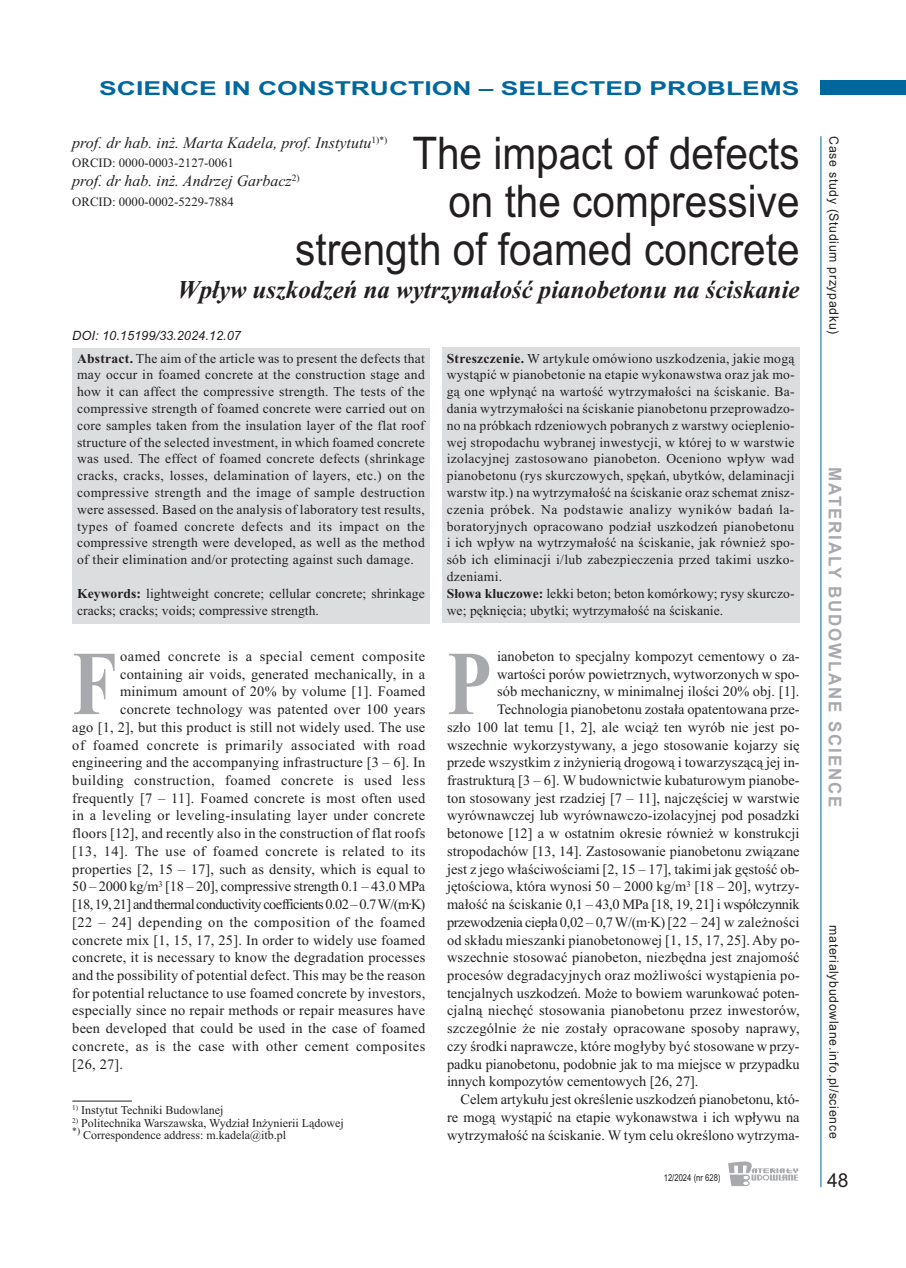
<style>
.page{position:relative;width:906px;height:1268px;background:#fff}
.page>*{position:absolute;margin:0;border:0;box-sizing:border-box;transform-origin:0 0}
.t1{font:700 91.05px "Times New Roman";color:#a8a9ad;scale:.8 1}
.t2{font:45px/48px "Arial";color:#231f20;text-align:right;scale:.9 1}
.t3{font:italic 700 25.65px "Times New Roman";color:#231f20}
.t4{font:700 19.2px "Arial";color:#00679d;scale:1.38 1}
.t5{font:19.2px "Arial";color:#231f20}
.t6{font:700 17.55px "Arial";letter-spacing:.11em;color:#a8a9ad;scale:.96 1}
.t7{font:italic 16.05px "Times New Roman";color:#231f20}
.t8{font:14.4px "Times New Roman";letter-spacing:.01em;color:#231f20}
.t9{font:14.4px "Times New Roman";letter-spacing:.035em;color:#231f20}
.t10{font:14.4px "Times New Roman";letter-spacing:-.025em;color:#231f20}
.t11{font:14.4px "Times New Roman";letter-spacing:-.04em;color:#231f20}
.t12{font:14.4px "Times New Roman";letter-spacing:.03em;color:#231f20}
.t13{font:14.4px "Times New Roman";letter-spacing:-.01em;color:#231f20}
.t14{font:13.65px/16.8px "Times New Roman";letter-spacing:.02em;color:#231f20}
.t15{font:12.75px "Arial";letter-spacing:.055em;color:#231f20;scale:.96 1}
.t16{font:12.75px "Times New Roman";color:#231f20}
.t17{font:italic 12.75px "Arial";color:#231f20}
.t18{font:12px/12.8px "Times New Roman";color:#231f20}
.t19{font:9.6px "Arial";color:#231f20;scale:.8 1}
.s1{font-weight:700}
</style>
<div class="page">
<div style="left:821px;top:81px;width:85px;height:14px;background:#00679d"></div>
<hr style="left:820px;top:136px;width:1px;height:1050px;background:#00679d">
<svg style="left:728px;top:1161px;width:70px;height:24px"></svg>
<hr style="left:72px;top:1100px;width:60px;height:1px;background:#231f20">
<div style="left:72px;top:348px;width:357px;height:275px;background:#dcdddf"></div>
<div style="left:442px;top:347px;width:357px;height:275px;background:#dcdddf"></div>
<h3 class="t4" style="left:99px;top:77px;width:509px">SCIENCE IN CONSTRUCTION – SELECTED PROBLEMS</h3>
<p class="t7" style="left:72px;top:133px;width:317px">prof. dr hab. inż. Marta Kadela, prof. Instytutu<sup>1)*)</sup></p>
<p class="t16" style="left:72px;top:155px;width:163px">ORCID: 0000-0003-2127-0061</p>
<p class="t7" style="left:72px;top:171px;width:229px">prof. dr hab. inż. Andrzej Garbacz<sup>2)</sup></p>
<p class="t16" style="left:72px;top:194px;width:163px">ORCID: 0000-0002-5229-7884</p>
<h2 class="t2" style="left:295px;top:129px;width:562px">The impact of defects<br>on the compressive strength of foamed concrete</h2>
<h3 class="t3" style="left:178px;top:274px;width:623px">Wpływ uszkodzeń na wytrzymałość pianobetonu na ściskanie</h3>
<p class="t17" style="left:72px;top:328px;width:170px">DOI: 10.15199/33.2024.12.07</p>
<p class="t14" style="left:77px;top:349px;width:349px;text-align:justify"><span class="s1">Abstract.</span> The aim of the article was to present the defects that may occur in foamed concrete at the construction stage and how it can affect the compressive strength. The tests of the compressive strength of foamed concrete were carried out on core samples taken from the insulation layer of the flat roof structure of the selected investment, in which foamed concrete was used. The effect of foamed concrete defects (shrinkage cracks, cracks, losses, delamination of layers, etc.) on the compressive strength and the image of sample destruction were assessed. Based on the analysis of laboratory test results, types of foamed concrete defects and its impact on the compressive strength were developed, as well as the method of their elimination and/or protecting against such damage.</p>
<p class="t14" style="left:77px;top:584px;width:349px"><span class="s1">Keywords:</span> lightweight concrete; cellular concrete; shrinkage cracks; cracks; voids; compressive strength.</p>
<h1 class="t1" style="left:72px;top:629px;width:57px">F</h1>
<p class="t9" style="left:120px;top:647px;width:307px">oamed concrete is a special cement composite</p>
<p class="t8" style="left:120px;top:665px;width:307px">containing air voids, generated mechanically, in a</p>
<p class="t8" style="left:120px;top:682px;width:307px">minimum amount of 20% by volume [1]. Foamed</p>
<p class="t8" style="left:120px;top:700px;width:307px">concrete technology was patented over 100 years</p>
<p class="t8" style="left:72px;top:718px;width:354px">ago [1, 2], but this product is still not widely used. The use</p>
<p class="t9" style="left:72px;top:736px;width:354px">of foamed concrete is primarily associated with road</p>
<p class="t8" style="left:72px;top:753px;width:354px">engineering and the accompanying infrastructure [3 – 6]. In</p>
<p class="t9" style="left:72px;top:771px;width:354px">building construction, foamed concrete is used less</p>
<p class="t8" style="left:72px;top:789px;width:354px">frequently [7 – 11]. Foamed concrete is most often used</p>
<p class="t12" style="left:72px;top:806px;width:354px">in a leveling or leveling-insulating layer under concrete</p>
<p class="t8" style="left:72px;top:824px;width:354px">floors [12], and recently also in the construction of flat roofs</p>
<p class="t9" style="left:72px;top:842px;width:354px">[13, 14]. The use of foamed concrete is related to its</p>
<p class="t8" style="left:72px;top:860px;width:354px">properties [2, 15 – 17], such as density, which is equal to</p>
<p class="t13" style="left:72px;top:877px;width:354px">50 – 2000 kg/m<sup>3</sup> [18 – 20], compressive strength 0.1 – 43.0 MPa</p>
<p class="t11" style="left:72px;top:895px;width:354px">[18,19,21] andthermal conductivity coefficients0.02–0.7W/(m·K)</p>
<p class="t9" style="left:72px;top:913px;width:354px">[22 – 24] depending on the composition of the foamed</p>
<p class="t8" style="left:72px;top:930px;width:354px">concrete mix [1, 15, 17, 25]. In order to widely use foamed</p>
<p class="t8" style="left:72px;top:948px;width:354px">concrete, it is necessary to know the degradation processes</p>
<p class="t8" style="left:72px;top:966px;width:354px">and the possibility of potential defect. This may be the reason</p>
<p class="t8" style="left:72px;top:984px;width:354px">for potential reluctance to use foamed concrete by investors,</p>
<p class="t8" style="left:72px;top:1001px;width:354px">especially since no repair methods or repair measures have</p>
<p class="t8" style="left:72px;top:1019px;width:354px">been developed that could be used in the case of foamed</p>
<p class="t9" style="left:72px;top:1037px;width:354px">concrete, as is the case with other cement composites</p>
<p class="t8" style="left:72px;top:1054px;width:52px">[26, 27].</p>
<p class="t18" style="left:72px;top:1102px;width:153px"><sup>1)</sup> Instytut Techniki Budowlanej</p>
<p class="t18" style="left:72px;top:1115px;width:273px"><sup>2)</sup> Politechnika Warszawska, Wydział Inżynierii Lądowej <sup>*)</sup> Correspondence address: m.kadela@itb.pl</p>
<p class="t14" style="left:447px;top:349px;width:349px"><span class="s1">Streszczenie.</span> W artykule omówiono uszkodzenia, jakie mogą wystąpić w pianobetonie na etapie wykonawstwa oraz jak mo&shy;gą one wpłynąć na wartość wytrzymałości na ściskanie. Ba&shy;dania wytrzymałości na ściskanie pianobetonu przeprowadzo&shy;no na próbkach rdzeniowych pobranych z warstwy ocieplenio&shy;wej stropodachu wybranej inwestycji, w której to w warstwie izolacyjnej zastosowano pianobeton. Oceniono wpływ wad pianobetonu (rys skurczowych, spękań, ubytków, delaminacji warstw itp.) na wytrzymałość na ściskanie oraz schemat znisz&shy;czenia próbek. Na podstawie analizy wyników badań la&shy;boratoryjnych opracowano podział uszkodzeń pianobetonu i ich wpływ na wytrzymałość na ściskanie, jak również spo&shy;sób ich eliminacji i/lub zabezpieczenia przed takimi uszko&shy;dzeniami.<br><span class="s1">Słowa kluczowe:</span> lekki beton; beton komórkowy; rysy skurczo&shy;we; pęknięcia; ubytki; wytrzymałość na ściskanie.</p>
<h1 class="t1" style="left:447px;top:629px;width:57px">P</h1>
<p class="t8" style="left:497px;top:647px;width:304px">ianobeton to specjalny kompozyt cementowy o za-</p>
<p class="t8" style="left:497px;top:665px;width:304px">wartości porów powietrznych, wytworzonych w spo-</p>
<p class="t8" style="left:497px;top:682px;width:304px">sób mechaniczny, w minimalnej ilości 20% obj. [1].</p>
<p class="t8" style="left:497px;top:700px;width:304px">Technologia pianobetonu została opatentowana prze-</p>
<p class="t8" style="left:447px;top:718px;width:354px">szło 100 lat temu [1, 2], ale wciąż ten wyrób nie jest po-</p>
<p class="t8" style="left:447px;top:736px;width:354px">wszechnie wykorzystywany, a jego stosowanie kojarzy się</p>
<p class="t8" style="left:447px;top:753px;width:354px">przede wszystkim z inżynierią drogową i towarzyszącą jej in-</p>
<p class="t8" style="left:447px;top:771px;width:354px">frastrukturą [3 – 6]. W budownictwie kubaturowym pianobe-</p>
<p class="t8" style="left:447px;top:789px;width:354px">ton stosowany jest rzadziej [7 – 11], najczęściej w warstwie</p>
<p class="t8" style="left:447px;top:806px;width:354px">wyrównawczej lub wyrównawczo-izolacyjnej pod posadzki</p>
<p class="t8" style="left:447px;top:824px;width:354px">betonowe [12] a w ostatnim okresie również w konstrukcji</p>
<p class="t8" style="left:447px;top:842px;width:354px">stropodachów [13, 14]. Zastosowanie pianobetonu związane</p>
<p class="t8" style="left:447px;top:860px;width:354px">jest z jego właściwościami [2, 15 – 17], takimi jak gęstość ob-</p>
<p class="t8" style="left:447px;top:877px;width:354px">jętościowa, która wynosi 50 – 2000 kg/m<sup>3</sup> [18 – 20], wytrzy-</p>
<p class="t10" style="left:447px;top:895px;width:354px">małość na ściskanie 0,1 – 43,0 MPa [18, 19, 21] i współczynnik</p>
<p class="t10" style="left:447px;top:913px;width:354px">przewodzenia ciepła 0,02 – 0,7 W/(m·K) [22 – 24] w zależności</p>
<p class="t8" style="left:447px;top:930px;width:354px">od składu mieszanki pianobetonowej [1, 15, 17, 25]. Aby po-</p>
<p class="t8" style="left:447px;top:948px;width:354px">wszechnie stosować pianobeton, niezbędna jest znajomość</p>
<p class="t8" style="left:447px;top:966px;width:354px">procesów degradacyjnych oraz możliwości wystąpienia po-</p>
<p class="t8" style="left:447px;top:984px;width:354px">tencjalnych uszkodzeń. Może to bowiem warunkować poten-</p>
<p class="t8" style="left:447px;top:1001px;width:354px">cjalną niechęć stosowania pianobetonu przez inwestorów,</p>
<p class="t8" style="left:447px;top:1019px;width:354px">szczególnie że nie zostały opracowane sposoby naprawy,</p>
<p class="t8" style="left:447px;top:1037px;width:354px">czy środki naprawcze, które mogłyby być stosowane w przy-</p>
<p class="t8" style="left:447px;top:1054px;width:354px">padku pianobetonu, podobnie jak to ma miejsce w przypadku</p>
<p class="t8" style="left:447px;top:1072px;width:253px">innych kompozytów cementowych [26, 27].</p>
<p class="t8" style="left:460px;top:1090px;width:341px">Celem artykułu jest określenie uszkodzeń pianobetonu, któ-</p>
<p class="t8" style="left:447px;top:1108px;width:354px">re mogą wystąpić na etapie wykonawstwa i ich wpływu na</p>
<p class="t8" style="left:447px;top:1125px;width:354px">wytrzymałość na ściskanie. W tym celu określono wytrzyma-</p>
<p class="t19" style="left:664px;top:1171px;width:72px">12/2024 (nr 628)</p>
<p class="t15" style="left:841px;top:136px;width:208px;rotate:90deg">Case study (Studium przypadku)</p>
<p class="t6" style="left:845px;top:467px;width:356px;rotate:90deg">MATERIALY BUDOWLANE SCIENCE</p>
<p class="t15" style="left:841px;top:925px;width:223px;rotate:90deg">materialybudowlane.info.pl/science</p>
<h3 class="t5" style="left:827px;top:1168px;width:23px">48</h3>
</div>
